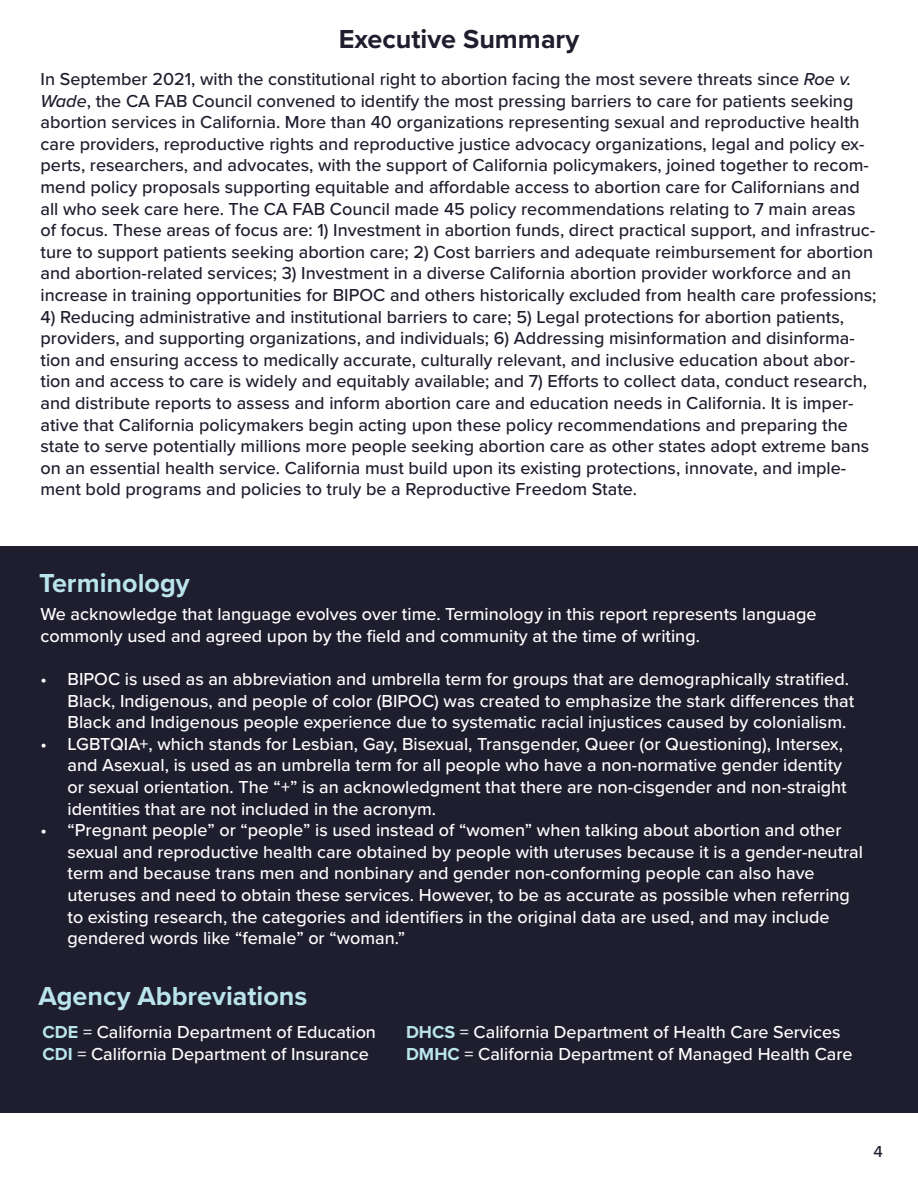
<style>
.page{position:relative;width:918px;height:1188px;background:#fff}
.page>*{position:absolute;margin:0;border:0;box-sizing:border-box;transform-origin:0 0}
.t1{font:700 27px "Proxima Nova";color:#b9e4eb}
.t2{font:700 27px "Proxima Nova";color:#1e1e2f}
.t3{font:500 18px/21.6px "Proxima Nova";color:#1e1e2f}
.t4{font:500 18px/21.6px "Proxima Nova";color:#fff}
.t5{font:500 16.5px "Proxima Nova";color:#1e1e2f}
.s1{font-style:italic}
.s2{font-weight:700;color:#b9e4eb}
</style>
<div class="page">
<div style="left:0;top:546px;width:918px;height:567px;background:#1e1e2f"></div>
<h1 class="t2" style="left:339px;top:19px;width:242px">Executive Summary</h1>
<p class="t3" style="left:41px;top:68px;width:837px">In September 2021, with the constitutional right to abortion facing the most severe threats since <span class="s1">Roe v.<br>Wade</span>, the CA FAB Council convened to identify the most pressing barriers to care for patients seeking abortion services in California. More than 40 organizations representing sexual and reproductive health care providers, reproductive rights and reproductive justice advocacy organizations, legal and policy ex&shy;perts, researchers, and advocates, with the support of California policymakers, joined together to recom&shy;mend policy proposals supporting equitable and affordable access to abortion care for Californians and all who seek care here. The CA FAB Council made 45 policy recommendations relating to 7 main areas<br>of focus. These areas of focus are: 1) Investment in abortion funds, direct practical support, and infrastruc&shy;ture to support patients seeking abortion care; 2) Cost barriers and adequate reimbursement for abortion and abortion-related services; 3) Investment in a diverse California abortion provider workforce and an increase in training opportunities for BIPOC and others historically excluded from health care professions;</p>
<p class="t3" style="left:41px;top:305px;width:830px">4) Reducing administrative and institutional barriers to care; 5) Legal protections for abortion patients, providers, and supporting organizations, and individuals; 6) Addressing misinformation and disinforma&shy;tion and ensuring access to medically accurate, culturally relevant, and inclusive education about abor&shy;tion and access to care is widely and equitably available; and 7) Efforts to collect data, conduct research, and distribute reports to assess and inform abortion care and education needs in California. It is imper&shy;ative that California policymakers begin acting upon these policy recommendations and preparing the state to serve potentially millions more people seeking abortion care as other states adopt extreme bans on an essential health service. California must build upon its existing protections, innovate, and imple&shy;ment bold programs and policies to truly be a Reproductive Freedom State.</p>
<h1 class="t1" style="left:39px;top:563px;width:152px">Terminology</h1>
<p class="t4" style="left:41px;top:603px;width:778px">We acknowledge that language evolves over time. Terminology in this report represents language commonly used and agreed upon by the field and community at the time of writing.</p>
<p class="t4" style="left:68px;top:668px;width:788px;text-indent:-27px">• BIPOC is used as an abbreviation and umbrella term for groups that are demographically stratified.<br>Black, Indigenous, and people of color (BIPOC) was created to emphasize the stark differences that<br>Black and Indigenous people experience due to systematic racial injustices caused by colonialism.</p>
<p class="t4" style="left:68px;top:732px;width:781px;text-indent:-27px">• LGBTQIA+, which stands for Lesbian, Gay, Bisexual, Transgender, Queer (or Questioning), Intersex, and Asexual, is used as an umbrella term for all people who have a non-normative gender identity or sexual orientation. The “+” is an acknowledgment that there are non-cisgender and non-straight identities that are not included in the acronym.</p>
<p class="t4" style="left:68px;top:819px;width:797px;text-indent:-27px">• “Pregnant people” or “people” is used instead of “women” when talking about abortion and other sexual and reproductive health care obtained by people with uteruses because it is a gender-neutral term and because trans men and nonbinary and gender non-conforming people can also have uteruses and need to obtain these services. However, to be as accurate as possible when referring to existing research, the categories and identifiers in the original data are used, and may include gendered words like “female” or “woman.”</p>
<h1 class="t1" style="left:38px;top:976px;width:271px">Agency Abbreviations</h1>
<p class="t4" style="left:43px;top:1021px;width:335px"><span class="s2">CDE</span> = California Department of Education<br><span class="s2">CDI</span> = California Department of Insurance</p>
<p class="t4" style="left:406px;top:1021px;width:448px"><span class="s2">DHCS</span> = California Department of Health Care Services<br><span class="s2">DMHC</span> = California Department of Managed Health Care</p>
<p class="t5" style="left:873px;top:1139px;width:11px">4</p>
</div>
